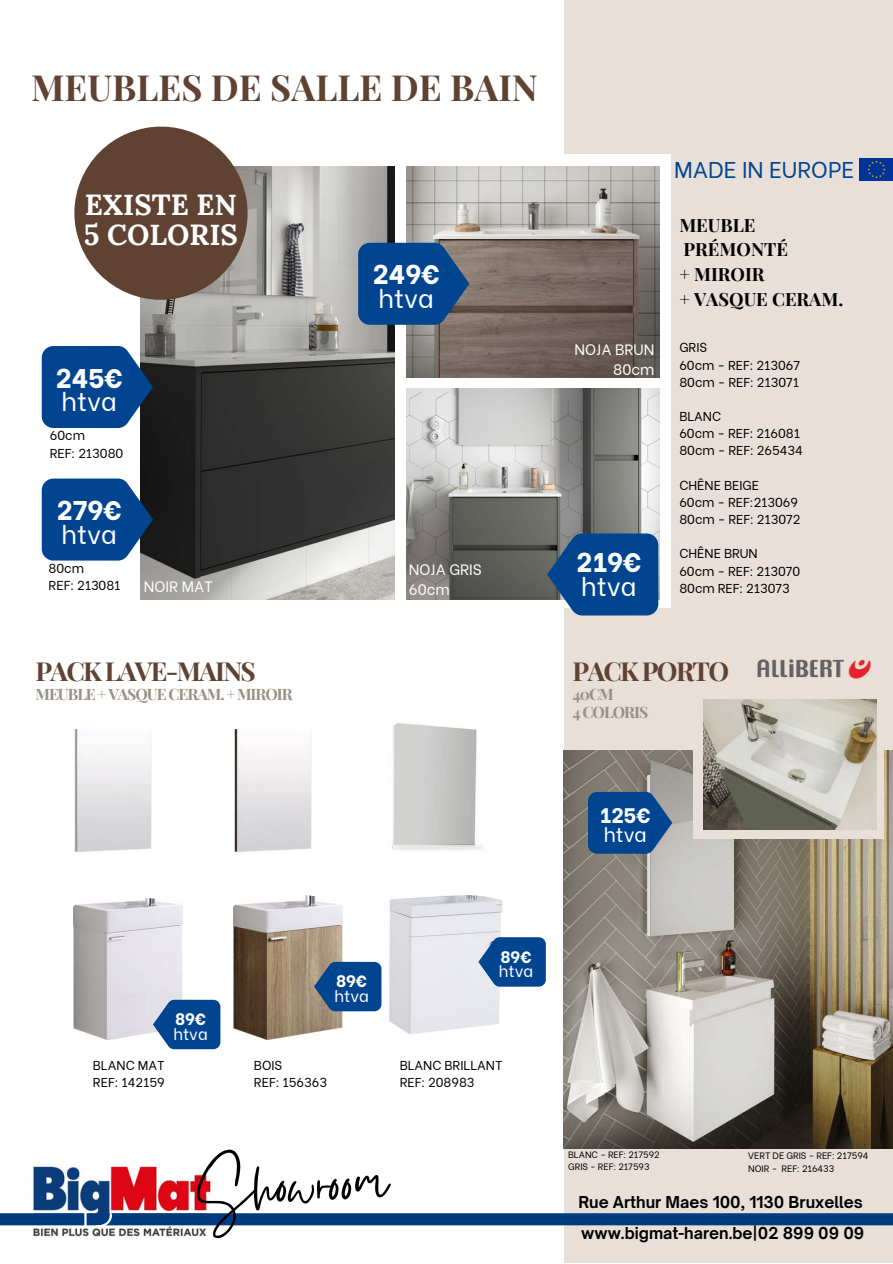
<style>
.page{position:relative;width:893px;height:1264px;background:#fff}
.page>*{position:absolute;margin:0;border:0;box-sizing:border-box;transform-origin:0 0}
.t1{font:72px "Gistesy";color:#000}
.t2{font:700 36px "Playfair Display";color:#604232}
.t3{font:700 29.1px/29.7px "Lora";color:#fff}
.t4{font:800 27px "Be Vietnam";color:#fff}
.t5{font:700 26.25px "Playfair Display";letter-spacing:-.065em;color:#604232}
.t6{font:25.5px "Be Vietnam";color:#fff}
.t7{font:22.8px "Be Vietnam";color:#014591}
.t8{font:800 21px "Be Vietnam";color:#fff}
.t9{font:19.8px "Be Vietnam";color:#fff}
.t10{font:700 18.3px/24.8px "Playfair Display";color:#000}
.t11{font:800 16.5px "Be Vietnam";color:#fff}
.t12{font:700 15.75px/31.3px "Open Sauce One";color:#000}
.t13{font:700 15.75px/18px "Playfair Display";letter-spacing:-.065em;color:#999085}
.t14{font:15.75px "Be Vietnam";color:#fff}
.t15{font:15px/20.2px "Be Vietnam";color:#fff}
.t16{font:12.9px/17.1px "Be Vietnam";color:#000}
.t17{font:9.3px/12.3px "Be Vietnam";color:#000}
</style>
<div class="page">
<div style="left:564px;top:0;width:328px;height:1262px;background:#e8e0d8"></div>
<div style="left:118px;top:154px;width:552px;height:453px;background:#fff"></div>
<img style="left:406px;top:388px;width:253px;height:212px">
<img style="left:141px;top:167px;width:254px;height:433px">
<img style="left:406px;top:167px;width:253px;height:210px">
<img style="left:33px;top:1166px;width:178px;height:71px">
<svg style="left:0;top:1210px;width:892px;height:18px"></svg>
<img style="left:233px;top:729px;width:109px;height:310px">
<img style="left:74px;top:729px;width:109px;height:310px">
<svg style="left:121px;top:860px;width:59px;height:40px"></svg>
<svg style="left:280px;top:858px;width:60px;height:39px"></svg>
<img style="left:392px;top:723px;width:91px;height:127px">
<img style="left:381px;top:896px;width:123px;height:139px">
<svg style="left:446px;top:895px;width:58px;height:2px"></svg>
<svg style="left:74px;top:126px;width:195px;height:195px;fill:#604232"></svg>
<svg style="left:42px;top:478px;width:111px;height:82px;background:#104b8c"></svg>
<svg style="left:358px;top:243px;width:111px;height:82px;background:#134c8c"></svg>
<svg style="left:314px;top:961px;width:67px;height:50px;background:#1b5290"></svg>
<svg style="left:153px;top:999px;width:67px;height:50px;background:#245e9f"></svg>
<svg style="left:478px;top:937px;width:68px;height:49px;background:#225d9e"></svg>
<img style="left:564px;top:750px;width:328px;height:398px">
<div style="left:693px;top:680px;width:190px;height:158px;background:#e8e0d8"></div>
<img style="left:703px;top:699px;width:173px;height:130px">
<svg style="left:588px;top:792px;width:84px;height:61px;background:#185294"></svg>
<svg style="left:547px;top:533px;width:111px;height:82px;background:#165091"></svg>
<svg style="left:42px;top:346px;width:111px;height:82px;background:#114c8d"></svg>
<img style="left:757px;top:659px;width:114px;height:20px">
<img style="left:859px;top:158px;width:33px;height:23px">
<h2 class="t2" style="left:31px;top:62px;width:508px">MEUBLES DE SALLE DE BAIN</h2>
<h3 class="t3" style="left:84px;top:189px;width:156px">EXISTE EN<br>5 COLORIS</h3>
<h3 class="t4" style="left:56px;top:355px;width:69px">245€</h3>
<h3 class="t6" style="left:61px;top:380px;width:57px">htva</h3>
<p class="t16" style="left:50px;top:426px;width:75px">60cm<br>REF: 213080</p>
<h3 class="t4" style="left:57px;top:488px;width:66px">279€</h3>
<h3 class="t6" style="left:61px;top:513px;width:57px">htva</h3>
<p class="t16" style="left:49px;top:558px;width:74px">80cm<br>REF: 213081</p>
<p class="t15" style="left:144px;top:575px;width:71px">NOIR MAT</p>
<h3 class="t5" style="left:35px;top:653px;width:222px">PACK LAVE-MAINS</h3>
<p class="t13" style="left:35px;top:684px;width:259px">MEUBLE + VASQUE CERAM. + MIROIR</p>
<h3 class="t4" style="left:373px;top:252px;width:68px">249€</h3>
<h3 class="t6" style="left:378px;top:277px;width:57px">htva</h3>
<p class="t15" style="left:409px;top:558px;width:74px">NOJA GRIS<br>60cm</p>
<h3 class="t7" style="left:674px;top:150px;width:182px">MADE IN EUROPE</h3>
<p class="t15" style="left:574px;top:338px;width:81px;text-align:right">NOJA BRUN<br>80cm</p>
<h3 class="t4" style="left:576px;top:540px;width:66px">219€</h3>
<h3 class="t6" style="left:581px;top:565px;width:57px">htva</h3>
<h3 class="t10" style="left:679px;top:211px;width:165px">MEUBLE<br>PRÉMONTÉ<br>+ MIROIR<br>+ VASQUE CERAM.</h3>
<p class="t16" style="left:679px;top:338px;width:122px">GRIS<br>60cm - REF: 213067<br>80cm - REF: 213071</p>
<p class="t16" style="left:679px;top:406px;width:125px">BLANC<br>60cm - REF: 216081<br>80cm - REF: 265434</p>
<p class="t16" style="left:679px;top:475px;width:122px">CHÊNE BEIGE<br>60cm - REF:213069<br>80cm - REF: 213072</p>
<p class="t16" style="left:679px;top:544px;width:122px">CHÊNE BRUN<br>60cm - REF: 213070<br>80cm REF: 213073</p>
<h3 class="t5" style="left:572px;top:652px;width:158px">PACK PORTO</h3>
<p class="t13" style="left:572px;top:684px;width:77px">40CM<br>4 COLORIS</p>
<h3 class="t8" style="left:600px;top:797px;width:52px">125€</h3>
<h3 class="t9" style="left:603px;top:818px;width:45px">htva</h3>
<p class="t11" style="left:175px;top:1005px;width:32px">89€</p>
<p class="t14" style="left:173px;top:1020px;width:36px">htva</p>
<p class="t11" style="left:336px;top:967px;width:32px">89€</p>
<p class="t14" style="left:334px;top:982px;width:36px">htva</p>
<p class="t11" style="left:500px;top:942px;width:32px">89€</p>
<p class="t14" style="left:499px;top:958px;width:36px">htva</p>
<p class="t16" style="left:93px;top:1054px;width:73px">BLANC MAT<br>REF: 142159</p>
<p class="t16" style="left:254px;top:1054px;width:74px">BOIS<br>REF: 156363</p>
<p class="t16" style="left:399px;top:1054px;width:104px">BLANC BRILLANT<br>REF: 208983</p>
<h1 class="t1" style="left:195px;top:1136px;width:192px;rotate:-2deg">Showroom</h1>
<p class="t17" style="left:568px;top:1147px;width:93px">BLANC - REF: 217592<br>GRIS - REF: 217593</p>
<p class="t17" style="left:748px;top:1148px;width:122px">VERT DE GRIS - REF: 217594<br>NOIR - REF: 216433</p>
<p class="t12" style="left:578px;top:1185px;width:287px">Rue Arthur Maes 100, 1130 Bruxelles www.bigmat-haren.be|02 899 09 09</p>
</div>
